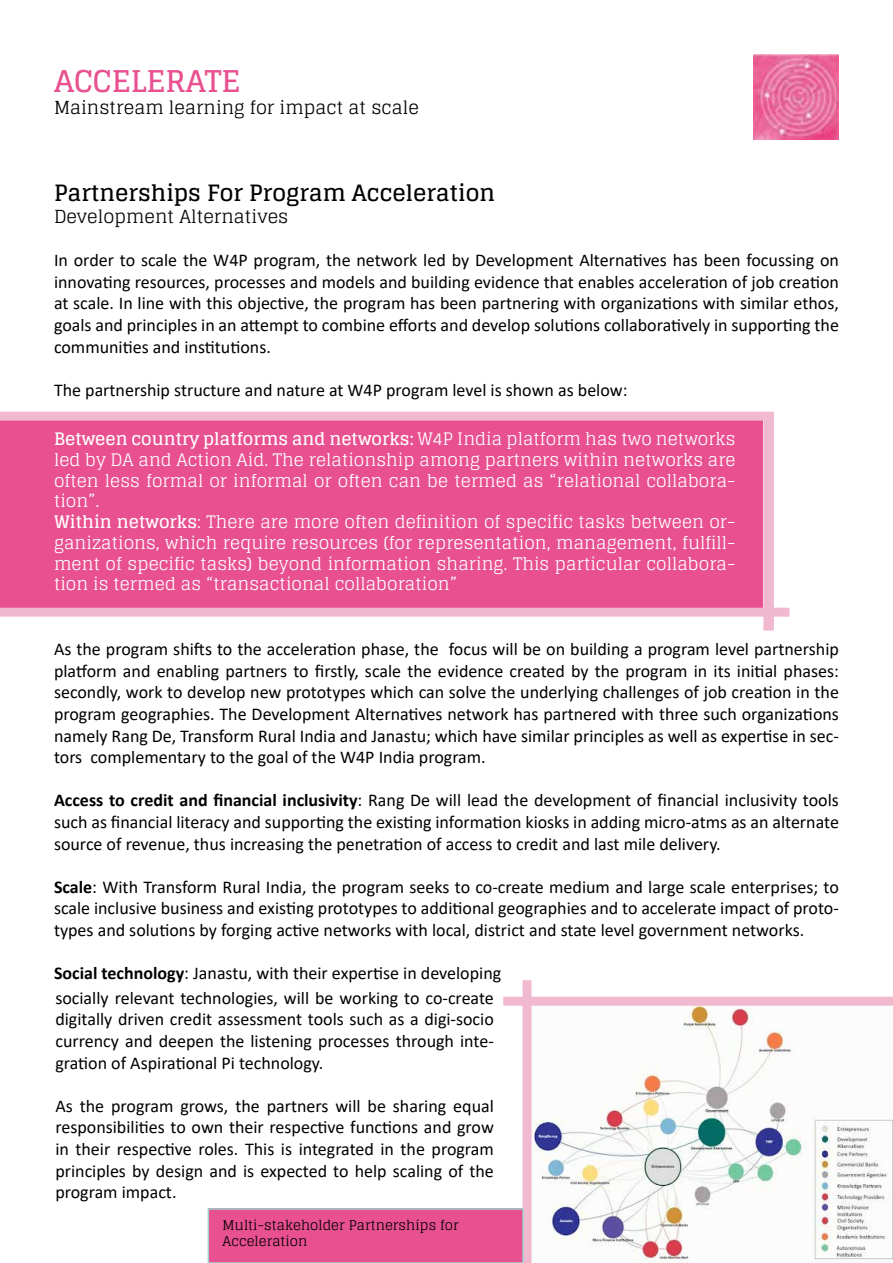
<style>
.page{position:relative;width:893px;height:1263px;background:#fff}
.page>*{position:absolute;margin:0;border:0;box-sizing:border-box;transform-origin:0 0}
.t1{font:700 30px "Glegoo";color:#e8508f}
.t2{font:700 22.5px "Glegoo";color:#000}
.t3{font:18px/21.6px "Calibri";color:#000;text-align:justify}
.t4{font:18px "Glegoo";color:#000}
.t5{font:17.25px/20.7px "Glegoo";color:#fff}
.t6{font:13.5px/16.2px "Glegoo";color:#000}
.s1{font-weight:700}
</style>
<div class="page">
<div style="left:763px;top:413px;width:11px;height:217px;background:#f1b9cf"></div>
<div style="left:0;top:421px;width:763px;height:187px;background:#e8508f"></div>
<div style="left:0;top:412px;width:774px;height:9px;background:#f1b9cf"></div>
<div style="left:0;top:608px;width:789px;height:9px;background:#f1b9cf"></div>
<img style="left:531px;top:1006px;width:362px;height:257px">
<div style="left:503px;top:997px;width:390px;height:9px;background:#f1b9cf"></div>
<div style="left:522px;top:980px;width:9px;height:283px;background:#f1b9cf"></div>
<div style="left:208px;top:1209px;width:315px;height:54px;background:#e8508f"></div>
<div style="left:208px;top:1208px;width:316px;height:55px;border:2px solid #9dd3ce"></div>
<img style="left:754px;top:54px;width:85px;height:85px">
<h1 class="t1" style="left:54px;top:64px;width:188px">ACCELERATE</h1>
<p class="t4" style="left:54px;top:97px;width:367px">Mainstream learning for impact at scale</p>
<p class="t2" style="left:54px;top:180px;width:442px">Partnerships For Program Acceleration</p>
<p class="t4" style="left:54px;top:205px;width:236px">Development Alternatives</p>
<p class="t3" style="left:54px;top:249px;width:786px">In order to scale the W4P program, the network led by Development Alternatives has been focussing on innovating resources, processes and models and building evidence that enables acceleration of job creation at scale. In line with this objective, the program has been partnering with organizations with similar ethos, goals and principles in an attempt to combine efforts and develop solutions collaboratively in supporting the communities and institutions.</p>
<p class="t3" style="left:54px;top:379px;width:575px">The partnership structure and nature at W4P program level is shown as below:</p>
<p class="t5" style="left:54px;top:429px;width:683px"><span class="s1">Between country platforms and networks:</span> W4P India platform has two networks led by DA and Action Aid. The relationship among partners within networks are often less formal or informal or often can be termed as “relational collabora&shy;tion”.<br><span class="s1">Within networks</span>: There are more often definition of specific tasks between or&shy;ganizations, which require resources (for representation, management, fulfill&shy;ment of specific tasks) beyond information sharing. This particular collabora&shy;tion is termed as “transactional collaboration”</p>
<p class="t3" style="left:54px;top:638px;width:786px">As the program shifts to the acceleration phase, the focus will be on building a program level partnership platform and enabling partners to firstly, scale the evidence created by the program in its initial phases: secondly, work to develop new prototypes which can solve the underlying challenges of job creation in the program geographies. The Development Alternatives network has partnered with three such organizations namely Rang De, Transform Rural India and Janastu; which have similar principles as well as expertise in sec&shy;tors complementary to the goal of the W4P India program.</p>
<p class="t3" style="left:54px;top:789px;width:786px"><span class="s1">Access to credit and financial inclusivity</span>: Rang De will lead the development of financial inclusivity tools such as financial literacy and supporting the existing information kiosks in adding micro-atms as an alternate source of revenue, thus increasing the penetration of access to credit and last mile delivery.</p>
<p class="t3" style="left:54px;top:875px;width:786px"><span class="s1">Scale</span>: With Transform Rural India, the program seeks to co-create medium and large scale enterprises; to scale inclusive business and existing prototypes to additional geographies and to accelerate impact of proto&shy;types and solutions by forging active networks with local, district and state level government networks.</p>
<p class="t3" style="left:54px;top:960px;width:449px;line-height:24.6px"><span class="s1">Social technology</span>: Janastu, with their expertise in developing socially relevant technologies, will be working to co-create</p>
<p class="t3" style="left:55px;top:1008px;width:440px">digitally driven credit assessment tools such as a digi-socio currency and deepen the listening processes through inte&shy;gration of Aspirational Pi technology.</p>
<p class="t3" style="left:55px;top:1094px;width:440px">As the program grows, the partners will be sharing equal responsibilities to own their respective functions and grow in their respective roles. This is integrated in the program principles by design and is expected to help scaling of the program impact.</p>
<p class="t6" style="left:223px;top:1216px;width:238px">Multi-stakeholder Partnerships for<br>Acceleration</p>
</div>
